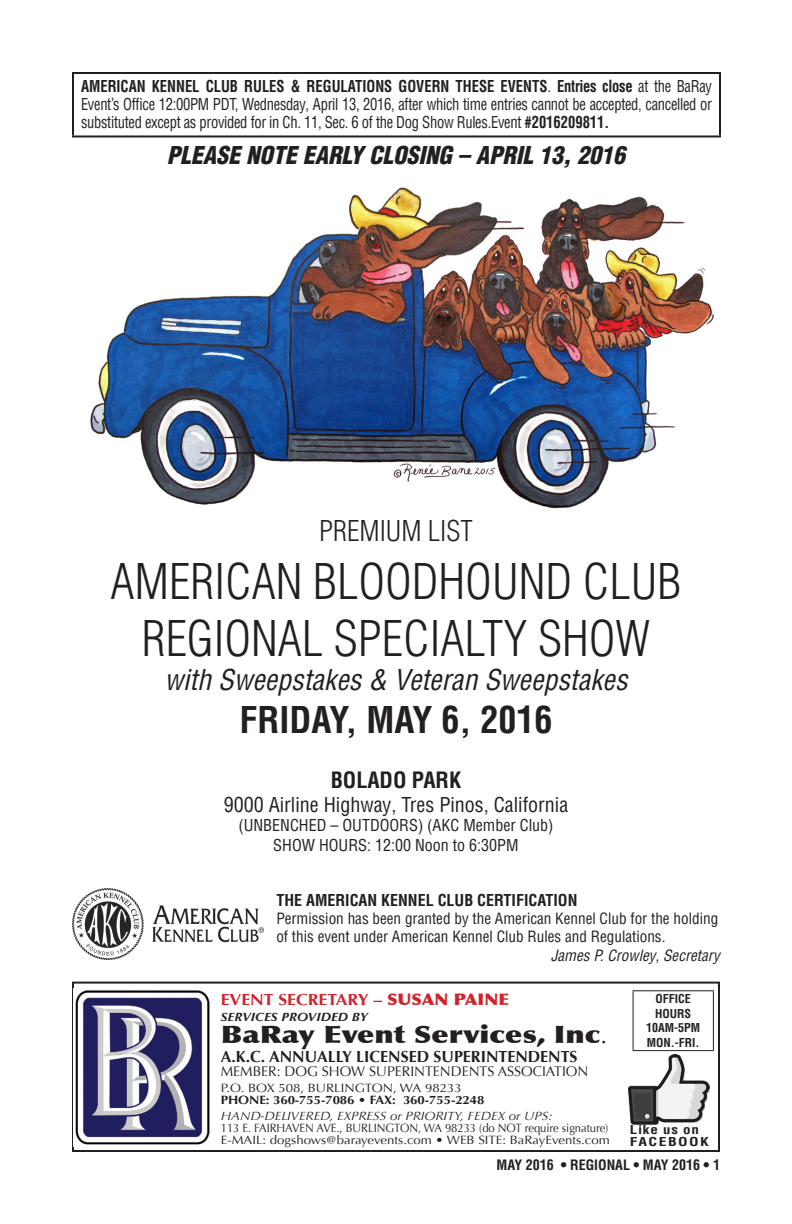
<style>
.page{position:relative;width:792px;height:1224px;background:#fff}
.page>*{position:absolute;margin:0;border:0;box-sizing:border-box;transform-origin:0 0}
.t1{font:300 condensed 48px "Helvetica LT Pro";color:#231f20}
.t2{font:700 condensed 36px "Helvetica LT Pro";color:#231f20}
.t3{font:italic condensed 28px "Helvetica LT Pro";color:#231f20}
.t4{font:300 condensed 28px "Helvetica LT Pro";color:#231f20}
.MainText27{font:italic 900 condensed 24px "Helvetica LT Pro";color:#231f20}
.t5{font:900 24px "Optima";color:#231f20;scale:1.25 1}
.t6{font:700 condensed 22px "Helvetica LT Pro";color:#231f20}
.t7{font:condensed 20px "Helvetica LT Pro";color:#231f20}
.MainText27-2{font:condensed 16px/18px "Helvetica LT Pro";color:#231f20;text-align:justify;scale:.91 1}
.MainText27-3{font:condensed 16px "Helvetica LT Pro";color:#231f20}
.t8{font:700 16px "Optima";color:#231f20}
.t9{font:700 condensed 16px "Helvetica LT Pro";color:#231f20}
.t10{font:700 16px "Optima";color:#d1232a;scale:1.1 1}
.t11{font:condensed 15.2px "Helvetica LT Pro";color:#231f20}
.t12{font:italic condensed 15.2px "Helvetica LT Pro";color:#231f20}
.MainText27-4{font:14px "Optima";color:#231f20}
.t13{font:700 condensed 14px "Helvetica LT Pro";color:#231f20}
.t14{font:12px "Optima";letter-spacing:-.005em;color:#231f20;scale:1.1 1}
.t15{font:12px "Optima";letter-spacing:-.005em;color:#231f20;scale:.94 1}
.t16{font:italic 12px "Optima";color:#231f20;scale:1.1 1}
.t17{font:700 12px "Optima";letter-spacing:-.005em;color:#231f20;scale:1.1 1}
.MainText27-5{font:700 condensed 12px "Helvetica LT Pro";color:#231f20}
.t18{font:italic 700 12px "Optima";color:#231f20;scale:1.1 1}
.MainText27-6{font:700 condensed 12px "Helvetica LT Pro";color:#231f20;scale:1.25 1}
.MainText27-7{font:700 condensed 12px "Helvetica LT Pro";letter-spacing:.095em;color:#231f20;scale:1.3 1}
.s1{font-weight:700}
.s2{font-weight:900}
.s3{font-weight:400}
</style>
<div class="page">
<hr style="left:72px;top:72px;width:649px;height:2px;background:#231f20">
<hr style="left:72px;top:74px;width:2px;height:61px;background:#231f20">
<hr style="left:719px;top:74px;width:2px;height:61px;background:#231f20">
<hr style="left:72px;top:135px;width:649px;height:2px;background:#231f20">
<img style="left:72px;top:888px;width:192px;height:72px">
<img style="left:90px;top:187px;width:624px;height:322px">
<div style="left:72px;top:982px;width:648px;height:170px;border:2px solid #231f20"></div>
<hr style="left:633px;top:990px;width:81px;height:1px;background:#231f20">
<hr style="left:633px;top:991px;width:1px;height:59px;background:#231f20">
<hr style="left:713px;top:991px;width:1px;height:59px;background:#231f20">
<hr style="left:633px;top:1050px;width:81px;height:1px;background:#231f20">
<img style="left:629px;top:1055px;width:80px;height:69px">
<img style="left:74px;top:988px;width:136px;height:159px">
<p class="MainText27-2" style="left:81px;top:78px;width:695px"><span class="s1">AMERICAN KENNEL CLUB RULES &amp; REGULATIONS GOVERN THESE EVENTS</span>. <span class="s1">Entries close</span> at the BaRay Event’s Office 12:00PM PDT, Wednesday, April 13, 2016, after which time entries cannot be accepted, cancelled or substituted except as provided for in Ch. 11, Sec. 6 of the Dog Show Rules.Event <span class="s1">#2016209811.</span></p>
<p class="MainText27" style="left:167px;top:138px;width:460px">PLEASE NOTE EARLY CLOSING – APRIL 13, 2016</p>
<p class="t4" style="left:319px;top:513px;width:155px">PREMIUM LIST</p>
<p class="t1" style="left:111px;top:551px;width:572px">AMERICAN BLOODHOUND CLUB</p>
<p class="t1" style="left:142px;top:608px;width:510px">REGIONAL SPECIALTY SHOW</p>
<p class="t3" style="left:165px;top:662px;width:464px">with Sweepstakes &amp; Veteran Sweepstakes</p>
<p class="t2" style="left:239px;top:696px;width:315px">FRIDAY, MAY 6, 2016</p>
<p class="t6" style="left:331px;top:765px;width:132px">BOLADO PARK</p>
<p class="t7" style="left:224px;top:792px;width:346px">9000 Airline Highway, Tres Pinos, California</p>
<p class="MainText27-3" style="left:238px;top:815px;width:317px">(UNBENCHED – OUTDOORS) (AKC Member Club)</p>
<p class="MainText27-3" style="left:273px;top:835px;width:247px">SHOW HOURS: 12:00 Noon to 6:30PM</p>
<p class="t9" style="left:276px;top:889px;width:303px">THE AMERICAN KENNEL CLUB CERTIFICATION</p>
<p class="t11" style="left:276px;top:909px;width:443px">Permission has been granted by the American Kennel Club for the holding</p>
<p class="t11" style="left:276px;top:927px;width:391px">of this event under American Kennel Club Rules and Regulations.</p>
<p class="t12" style="left:551px;top:946px;width:171px">James P. Crowley, Secretary</p>
<p class="t10" style="left:221px;top:990px;width:264px">EVENT SECRETARY – <span class="s2">SUSAN PAINE</span></p>
<p class="t18" style="left:221px;top:1009px;width:135px">SERVICES PROVIDED BY</p>
<p class="t5" style="left:221px;top:1019px;width:311px">BaRay Event Services, Inc<span class="s3">.</span></p>
<p class="t8" style="left:221px;top:1047px;width:358px">A.K.C. ANNUALLY LICENSED SUPERINTENDENTS</p>
<p class="MainText27-4" style="left:221px;top:1063px;width:369px">MEMBER: DOG SHOW SUPERINTENDENTS ASSOCIATION</p>
<p class="t14" style="left:221px;top:1081px;width:221px">P.O. BOX 508, BURLINGTON, WA 98233</p>
<p class="t17" style="left:221px;top:1093px;width:241px">PHONE: 360-755-7086 • FAX: 360-755-2248</p>
<p class="t16" style="left:221px;top:1109px;width:303px">HAND-DELIVERED, EXPRESS or PRIORITY, FEDEX or UPS:</p>
<p class="t15" style="left:221px;top:1121px;width:414px">113 E. FAIRHAVEN AVE., BURLINGTON, WA 98233 (do NOT require signature)</p>
<p class="t14" style="left:221px;top:1133px;width:355px">E-MAIL: dogshows@barayevents.com • WEB SITE: BaRayEvents.com</p>
<p class="MainText27-5" style="left:656px;top:991px;width:37px">OFFICE</p>
<p class="MainText27-5" style="left:655px;top:1005px;width:37px">HOURS</p>
<p class="MainText27-5" style="left:646px;top:1020px;width:56px">10AM-5PM</p>
<p class="MainText27-5" style="left:647px;top:1034px;width:54px">MON.-FRI.</p>
<p class="MainText27-6" style="left:630px;top:1122px;width:57px">Like us on</p>
<p class="MainText27-7" style="left:630px;top:1134px;width:62px">FACEBOOK</p>
<p class="t13" style="left:497px;top:1156px;width:225px">MAY 2016 • REGIONAL • MAY 2016 • 1</p>
</div>
